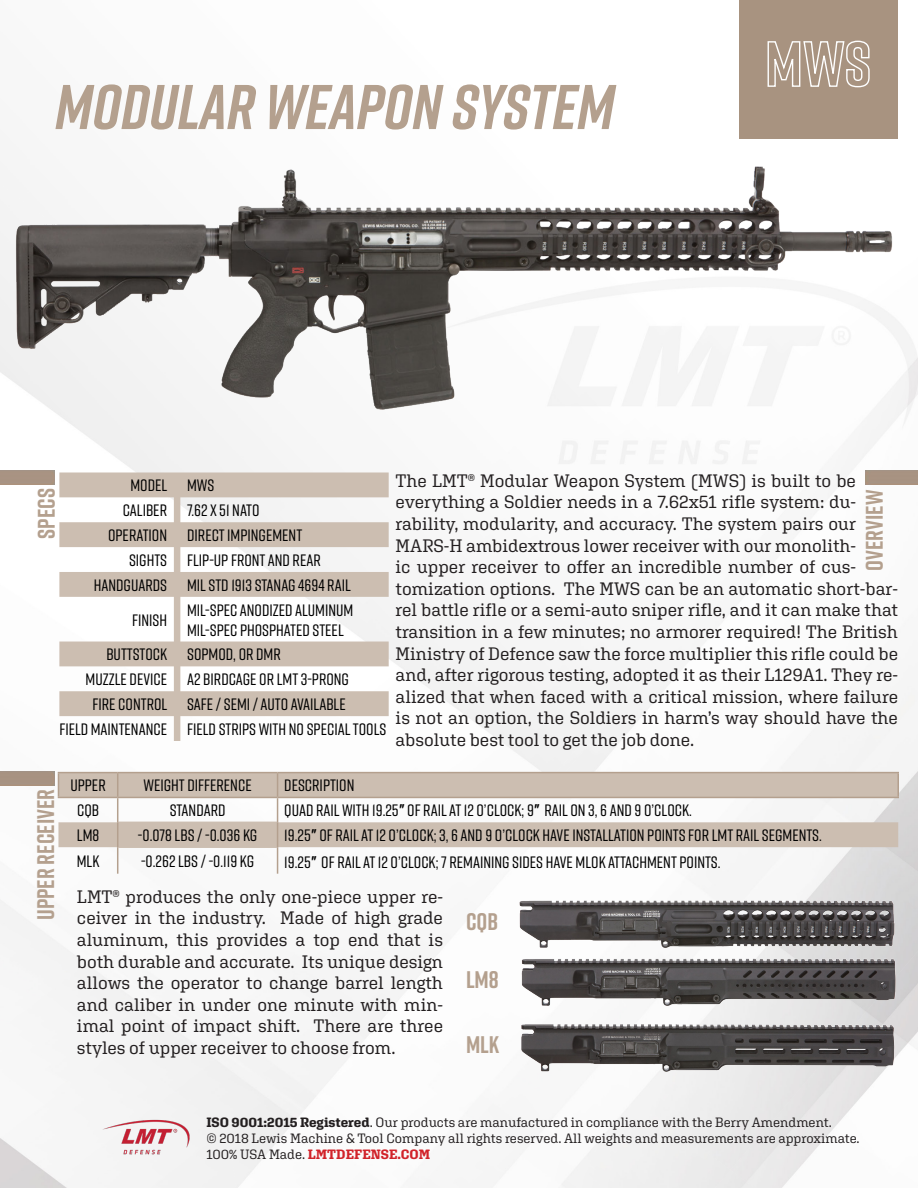
<style>
.page{position:relative;width:918px;height:1188px;background:#fff}
.page>*{position:absolute;margin:0;border:0;box-sizing:border-box;transform-origin:0 0}
.t1{font:italic 700 63px "Rift";color:#b4a08e}
.t2{font:700 24px "Rift";color:#b4a08e}
.t3{font:18px/21.6px "Aglet Slab";letter-spacing:-.005em;color:#231f20}
.t4{font:500 16.5px/19.8px "Rift";color:#000}
.t5{font:13.5px/16.2px "Aglet Slab";color:#231f20}
.s1{font-family:"Arial";font-weight:400}
.s2{font-weight:700}
.s3{font-weight:700;color:#d1232a}
</style>
<div class="page">
<img style="left:85px;top:1087px;width:121px;height:101px">
<svg style="left:59px;top:472px;width:330px;height:269px"></svg>
<svg style="left:58px;top:773px;width:840px;height:74px;fill:#ccbeb1"></svg>
<hr style="left:118px;top:822px;width:159px;height:1px;background:#ccbeb1">
<hr style="left:118px;top:846px;width:159px;height:2px;background:#ccbeb1">
<hr style="left:58px;top:772px;width:60px;height:1px;background:#b4a08e">
<svg style="left:58px;top:773px;width:1px;height:24px"></svg>
<hr style="left:118px;top:772px;width:160px;height:1px;background:#b4a08e">
<hr style="left:278px;top:772px;width:621px;height:1px;background:#b4a08e">
<hr style="left:897px;top:773px;width:2px;height:24px;background:#b4a08e">
<hr style="left:58px;top:797px;width:60px;height:1px;background:#b4a08e">
<hr style="left:118px;top:797px;width:160px;height:1px;background:#b4a08e">
<hr style="left:278px;top:797px;width:621px;height:1px;background:#b4a08e">
<svg style="left:117px;top:773px;width:1px;height:101px"></svg>
<svg style="left:277px;top:773px;width:1px;height:101px"></svg>
<img style="left:519px;top:900px;width:377px;height:49px">
<img style="left:521px;top:958px;width:376px;height:49px">
<img style="left:520px;top:1023px;width:376px;height:49px">
<img style="left:7px;top:110px;width:901px;height:344px">
<div style="left:739px;top:0;width:158px;height:138px;background:#a89380"></div>
<svg style="left:767px;top:40px;width:103px;height:48px"></svg>
<p class="t1" style="left:55px;top:62px;width:561px">MODULAR WEAPON SYSTEM</p>
<p class="t4" style="left:130px;top:475px;width:38px">MODEL</p>
<p class="t4" style="left:187px;top:475px;width:29px">MWS</p>
<p class="t4" style="left:123px;top:500px;width:46px">CALIBER</p>
<p class="t4" style="left:187px;top:500px;width:74px">7.62 X 51 NATO</p>
<p class="t4" style="left:108px;top:525px;width:61px">OPERATION</p>
<p class="t4" style="left:187px;top:525px;width:117px">DIRECT IMPINGEMENT</p>
<p class="t4" style="left:129px;top:550px;width:40px">SIGHTS</p>
<p class="t4" style="left:187px;top:550px;width:135px">FLIP-UP FRONT AND REAR</p>
<p class="t4" style="left:94px;top:575px;width:75px">HANDGUARDS</p>
<p class="t4" style="left:187px;top:575px;width:165px">MIL STD 1913 STANAG 4694 RAIL</p>
<p class="t4" style="left:132px;top:609px;width:36px">FINISH</p>
<p class="t4" style="left:187px;top:599px;width:168px">MIL-SPEC ANODIZED ALUMINUM<br>MIL-SPEC PHOSPHATED STEEL</p>
<p class="t4" style="left:106px;top:644px;width:62px">BUTTSTOCK</p>
<p class="t4" style="left:187px;top:644px;width:95px">SOPMOD, OR DMR</p>
<p class="t4" style="left:86px;top:669px;width:83px">MUZZLE DEVICE</p>
<p class="t4" style="left:187px;top:669px;width:163px">A2 BIRDCAGE OR LMT 3-PRONG</p>
<p class="t4" style="left:93px;top:694px;width:76px">FIRE CONTROL</p>
<p class="t4" style="left:187px;top:694px;width:160px">SAFE / SEMI / AUTO AVAILABLE</p>
<p class="t4" style="left:59px;top:719px;width:109px">FIELD MAINTENANCE</p>
<p class="t4" style="left:187px;top:719px;width:201px">FIELD STRIPS WITH NO SPECIAL TOOLS</p>
<p class="t2" style="left:29px;top:539px;width:52px;rotate:-90deg">SPECS</p>
<p class="t3" style="left:396px;top:470px;width:504px">The LMT® Modular Weapon System (MWS) is built to be everything a Soldier needs in a 7.62x51 rifle system: du&shy;rability, modularity, and accuracy. The system pairs our MARS-H ambidextrous lower receiver with our monolith-<br>ic upper receiver to offer an incredible number of cus&shy;tomization options. The MWS can be an automatic short-bar&shy;rel battle rifle or a semi-auto sniper rifle, and it can make that transition in a few minutes; no armorer required! The British Ministry of Defence saw the force multiplier this rifle could be and, after rigorous testing, adopted it as their L129A1. They re&shy;alized that when faced with a critical mission, where failure is not an option, the Soldiers in harm’s way should have the absolute best tool to get the job done.</p>
<p class="t2" style="left:857px;top:571px;width:82px;rotate:-90deg">OVERVIEW</p>
<p class="t2" style="left:28px;top:920px;width:133px;rotate:-90deg">UPPER RECEIVER</p>
<p class="t4" style="left:70px;top:775px;width:37px">UPPER</p>
<p class="t4" style="left:144px;top:775px;width:110px">WEIGHT DIFFERENCE</p>
<p class="t4" style="left:284px;top:775px;width:72px">DESCRIPTION</p>
<p class="t4" style="left:77px;top:800px;width:24px">CQB</p>
<p class="t4" style="left:170px;top:800px;width:57px">STANDARD</p>
<p class="t4" style="left:284px;top:800px;width:409px">QUAD RAIL WITH 19.25<span class="s1">″</span> OF RAIL AT 12 O’CLOCK; 9<span class="s1">″</span> RAIL ON 3, 6 AND 9 O’CLOCK.</p>
<p class="t4" style="left:77px;top:825px;width:24px">LM8</p>
<p class="t4" style="left:138px;top:825px;width:121px">-0.078 LBS / -0.036 KG</p>
<p class="t4" style="left:284px;top:825px;width:539px">19.25<span class="s1">″</span> OF RAIL AT 12 O’CLOCK; 3, 6 AND 9 O’CLOCK HAVE INSTALLATION POINTS FOR LMT RAIL SEGMENTS.</p>
<p class="t4" style="left:77px;top:851px;width:24px">MLK</p>
<p class="t4" style="left:141px;top:851px;width:115px">-0.262 LBS / -0.119 KG</p>
<p class="t4" style="left:284px;top:852px;width:438px">19.25<span class="s1">″</span> OF RAIL AT 12 O’CLOCK; 7 REMAINING SIDES HAVE MLOK ATTACHMENT POINTS.</p>
<p class="t3" style="left:77px;top:885px;width:368px;text-align:justify">LMT® produces the only one-piece upper re&shy;ceiver in the industry. Made of high grade aluminum, this provides a top end that is both durable and accurate. Its unique design allows the operator to change barrel length and caliber in under one minute with min&shy;imal point of impact shift. There are three styles of upper receiver to choose from.</p>
<p class="t2" style="left:466px;top:904px;width:34px">CQB</p>
<p class="t2" style="left:466px;top:962px;width:34px">LM8</p>
<p class="t2" style="left:466px;top:1027px;width:35px">MLK</p>
<p class="t5" style="left:206px;top:1114px;width:655px"><span class="s2">ISO 9001:2015 Registered</span>. Our products are manufactured in compliance with the Berry Amendment.<br>© 2018 Lewis Machine &amp; Tool Company all rights reserved. All weights and measurements are approximate.<br>100% USA Made. <span class="s3">LMTDEFENSE.COM</span></p>
</div>
